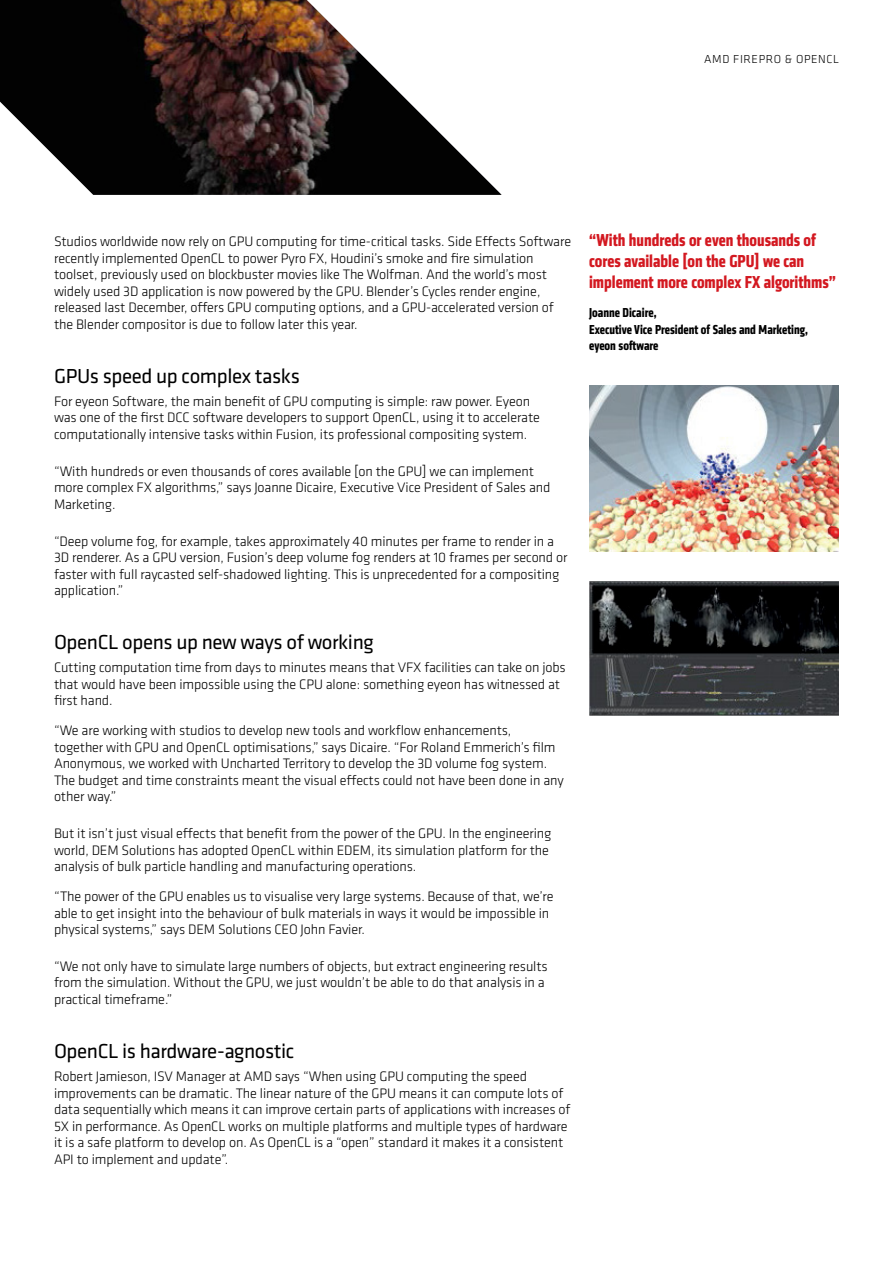
<style>
.page{position:relative;width:893px;height:1263px;background:#fff}
.page>*{position:absolute;margin:0;border:0;box-sizing:border-box;transform-origin:0 0}
.t1{font:21px "Klavika";letter-spacing:-.02em;color:#000}
.t2{font:700 condensed 18px/21px "Klavika";color:#d31820}
.t3{font:300 14.25px/16.5px "Klavika";letter-spacing:-.01em;color:#000}
.t4{font:700 condensed 13.5px/16.5px "Klavika";color:#000}
.t5{font:300 12px "Klavika";letter-spacing:.05em;color:#000}
</style>
<div class="page">
<img style="left:589px;top:386px;width:250px;height:166px">
<img style="left:589px;top:581px;width:250px;height:135px">
<img style="left:0;top:0;width:502px;height:195px">
<p class="t5" style="left:704px;top:52px;width:137px">AMD FIREPRO &amp; OPENCL</p>
<p class="t3" style="left:54px;top:233px;width:519px">Studios worldwide now rely on GPU computing for time-critical tasks. Side Effects Software recently implemented OpenCL to power Pyro FX, Houdini’s smoke and fire simulation toolset, previously used on blockbuster movies like The Wolfman. And the world’s most widely used 3D application is now powered by the GPU. Blender’s Cycles render engine, released last December, offers GPU computing options, and a GPU-accelerated version of the Blender compositor is due to follow later this year.</p>
<h1 class="t1" style="left:54px;top:362px;width:247px">GPUs speed up complex tasks</h1>
<p class="t3" style="left:54px;top:393px;width:487px">For eyeon Software, the main benefit of GPU computing is simple: raw power. Eyeon was one of the first DCC software developers to support OpenCL, using it to accelerate computationally intensive tasks within Fusion, its professional compositing system.</p>
<p class="t3" style="left:54px;top:463px;width:498px">“With hundreds or even thousands of cores available [on the GPU] we can implement more complex FX algorithms,” says Joanne Dicaire, Executive Vice President of Sales and<br>Marketing.</p>
<p class="t3" style="left:54px;top:532px;width:515px">“Deep volume fog, for example, takes approximately 40 minutes per frame to render in a 3D renderer. As a GPU version, Fusion’s deep volume fog renders at 10 frames per second or faster with full raycasted self-shadowed lighting. This is unprecedented for a compositing application.”</p>
<h1 class="t1" style="left:54px;top:628px;width:321px">OpenCL opens up new ways of working</h1>
<p class="t3" style="left:54px;top:659px;width:513px">Cutting computation time from days to minutes means that VFX facilities can take on jobs that would have been impossible using the CPU alone: something eyeon has witnessed at first hand.</p>
<p class="t3" style="left:54px;top:722px;width:511px">“We are working with studios to develop new tools and workflow enhancements, together with GPU and OpenCL optimisations,” says Dicaire. “For Roland Emmerich’s film Anonymous, we worked with Uncharted Territory to develop the 3D volume fog system.<br>The budget and time constraints meant the visual effects could not have been done in any other way.”</p>
<p class="t3" style="left:54px;top:825px;width:499px">But it isn’t just visual effects that benefit from the power of the GPU. In the engineering world, DEM Solutions has adopted OpenCL within EDEM, its simulation platform for the analysis of bulk particle handling and manufacturing operations.</p>
<p class="t3" style="left:54px;top:888px;width:501px">“The power of the GPU enables us to visualise very large systems. Because of that, we’re able to get insight into the behaviour of bulk materials in ways it would be impossible in physical systems,” says DEM Solutions CEO John Favier.</p>
<p class="t3" style="left:54px;top:958px;width:495px">“We not only have to simulate large numbers of objects, but extract engineering results from the simulation. Without the GPU, we just wouldn’t be able to do that analysis in a practical timeframe.”</p>
<h1 class="t1" style="left:54px;top:1037px;width:242px">OpenCL is hardware-agnostic</h1>
<p class="t3" style="left:54px;top:1068px;width:518px">Robert Jamieson, ISV Manager at AMD says “When using GPU computing the speed improvements can be dramatic. The linear nature of the GPU means it can compute lots of data sequentially which means it can improve certain parts of applications with increases of 5X in performance. As OpenCL works on multiple platforms and multiple types of hardware it is a safe platform to develop on. As OpenCL is a “open” standard it makes it a consistent API to implement and update”.</p>
<p class="t2" style="left:589px;top:230px;width:248px">“With hundreds or even thousands of cores available [on the GPU] we can implement more complex FX algorithms”</p>
<p class="t4" style="left:589px;top:305px;width:220px">Joanne Dicaire,<br>Executive Vice President of Sales and Marketing, eyeon software</p>
</div>
